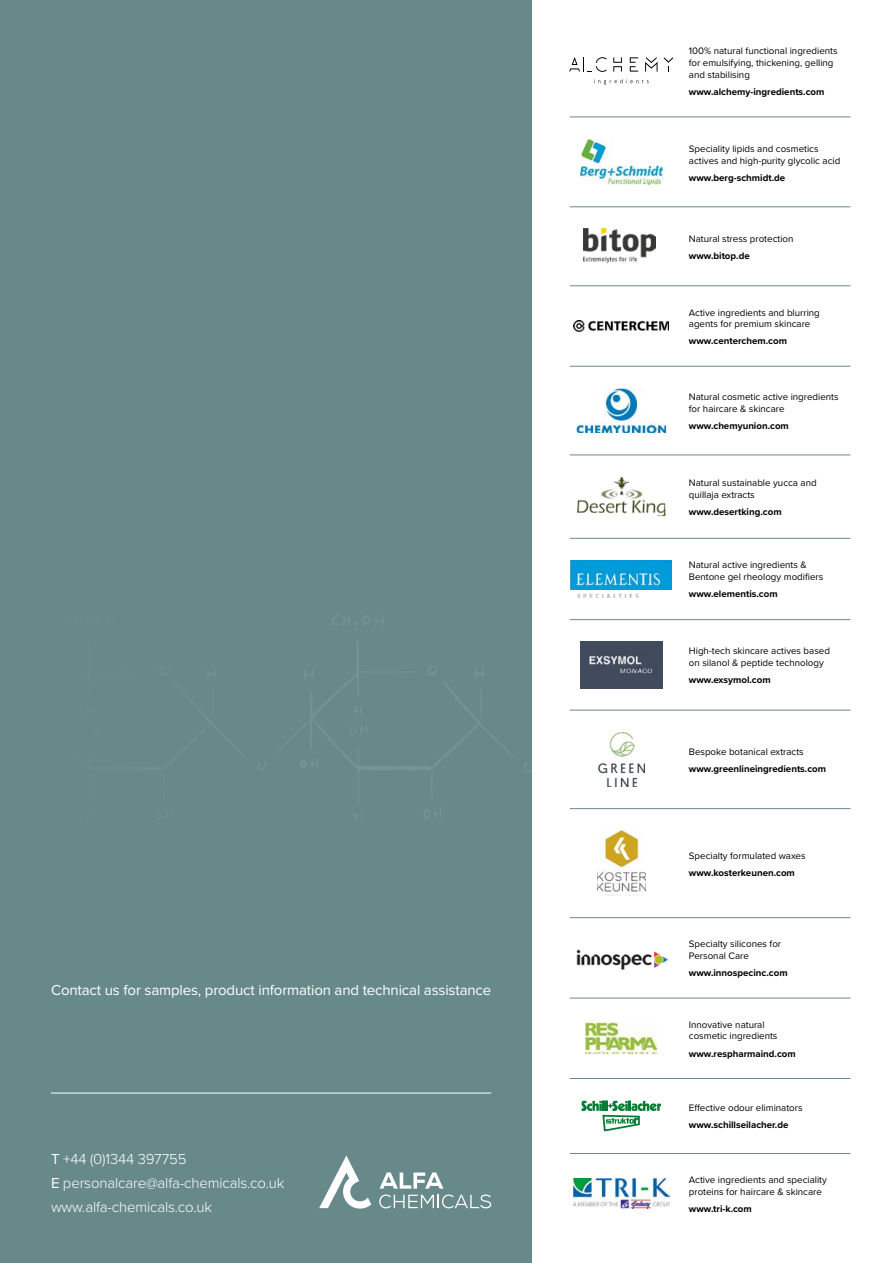
<style>
.page{position:relative;width:893px;height:1263px;background:#fff}
.page>*{position:absolute;margin:0;border:0;box-sizing:border-box;transform-origin:0 0}
.t1{font:300 15px/24px "Proxima Nova";letter-spacing:-.01em;color:#fff}
.t2{font:15px "Proxima Nova";letter-spacing:-.01em;color:#fff}
.t3{font:9.75px/11.7px "Proxima Nova";color:#000}
.t4{font:700 9.75px "Proxima Nova";color:#000}
.s1{font-weight:400}
</style>
<div class="page">
<div style="left:0;top:0;width:531px;height:1263px;background:#67898a"></div>
<hr style="left:570px;top:117px;width:280px;height:1px;background:#67898a">
<hr style="left:570px;top:286px;width:280px;height:1px;background:#67898a">
<hr style="left:570px;top:207px;width:280px;height:1px;background:#67898a">
<hr style="left:570px;top:366px;width:280px;height:1px;background:#67898a">
<hr style="left:570px;top:455px;width:280px;height:1px;background:#67898a">
<hr style="left:570px;top:538px;width:280px;height:1px;background:#67898a">
<hr style="left:570px;top:619px;width:280px;height:1px;background:#67898a">
<hr style="left:570px;top:710px;width:280px;height:1px;background:#67898a">
<hr style="left:51px;top:1093px;width:440px;height:1px;background:#fff">
<hr style="left:570px;top:808px;width:280px;height:1px;background:#67898a">
<hr style="left:570px;top:917px;width:280px;height:1px;background:#67898a">
<hr style="left:570px;top:998px;width:280px;height:1px;background:#67898a">
<hr style="left:570px;top:1078px;width:280px;height:1px;background:#67898a">
<hr style="left:570px;top:1153px;width:280px;height:1px;background:#67898a">
<img style="left:597px;top:831px;width:49px;height:65px">
<svg style="left:594px;top:79px;width:55px;height:5px"></svg>
<svg style="left:613px;top:57px;width:9px;height:15px"></svg>
<svg style="left:630px;top:57px;width:8px;height:15px"></svg>
<svg style="left:645px;top:57px;width:28px;height:15px"></svg>
<svg style="left:569px;top:57px;width:38px;height:15px"></svg>
<img style="left:580px;top:139px;width:82px;height:46px">
<img style="left:574px;top:320px;width:95px;height:12px">
<img style="left:576px;top:388px;width:90px;height:45px">
<img style="left:577px;top:593px;width:62px;height:5px">
<img style="left:571px;top:560px;width:101px;height:29px">
<img style="left:580px;top:642px;width:82px;height:46px">
<img style="left:598px;top:732px;width:46px;height:55px">
<img style="left:586px;top:1023px;width:71px;height:31px">
<svg style="left:581px;top:1100px;width:80px;height:31px"></svg>
<img style="left:573px;top:1178px;width:96px;height:31px">
<svg style="left:319px;top:1155px;width:52px;height:53px"></svg>
<svg style="left:379px;top:1172px;width:112px;height:36px"></svg>
<img style="left:577px;top:477px;width:88px;height:39px">
<img style="left:258px;top:614px;width:273px;height:206px">
<img style="left:577px;top:949px;width:91px;height:21px">
<img style="left:583px;top:229px;width:72px;height:35px">
<h1 class="t2" style="left:51px;top:978px;width:442px">Contact us for samples, product information and technical assistance</h1>
<h1 class="t1" style="left:51px;top:1146px;width:235px"><span class="s1">T</span> +44 (0)1344 397755<br><span class="s1">E</span> personalcare@alfa-chemicals.co.uk www.alfa-chemicals.co.uk</h1>
<p class="t3" style="left:689px;top:45px;width:150px">100% natural functional ingredients for emulsifying, thickening, gelling and stabilising</p>
<p class="t4" style="left:689px;top:84px;width:137px">www.alchemy-ingredients.com</p>
<p class="t3" style="left:689px;top:142px;width:153px">Speciality lipids and cosmetics actives and high-purity glycolic acid</p>
<p class="t4" style="left:689px;top:170px;width:98px">www.berg-schmidt.de</p>
<p class="t3" style="left:689px;top:233px;width:106px">Natural stress protection</p>
<p class="t4" style="left:689px;top:249px;width:62px">www.bitop.de</p>
<p class="t3" style="left:689px;top:306px;width:132px">Active ingredients and blurring agents for premium skincare</p>
<p class="t4" style="left:689px;top:334px;width:100px">www.centerchem.com</p>
<p class="t3" style="left:689px;top:390px;width:151px">Natural cosmetic active ingredients for haircare &amp; skincare</p>
<p class="t4" style="left:689px;top:418px;width:102px">www.chemyunion.com</p>
<p class="t3" style="left:689px;top:477px;width:129px">Natural sustainable yucca and quillaja extracts</p>
<p class="t4" style="left:689px;top:504px;width:94px">www.desertking.com</p>
<p class="t3" style="left:689px;top:559px;width:136px">Natural active ingredients &amp;<br>Bentone gel rheology modifiers</p>
<p class="t4" style="left:689px;top:587px;width:90px">www.elementis.com</p>
<p class="t3" style="left:689px;top:645px;width:143px">High-tech skincare actives based on silanol &amp; peptide technology</p>
<p class="t4" style="left:689px;top:672px;width:83px">www.exsymol.com</p>
<p class="t3" style="left:689px;top:745px;width:116px">Bespoke botanical extracts</p>
<p class="t4" style="left:689px;top:761px;width:139px">www.greenlineingredients.com</p>
<p class="t3" style="left:689px;top:849px;width:118px">Specialty formulated waxes</p>
<p class="t4" style="left:689px;top:865px;width:108px">www.kosterkeunen.com</p>
<p class="t3" style="left:689px;top:938px;width:94px">Specialty silicones for<br>Personal Care</p>
<p class="t4" style="left:689px;top:965px;width:100px">www.innospecinc.com</p>
<p class="t3" style="left:689px;top:1018px;width:90px">Innovative natural cosmetic ingredients</p>
<p class="t4" style="left:689px;top:1046px;width:108px">www.respharmaind.com</p>
<p class="t3" style="left:689px;top:1102px;width:115px">Effective odour eliminators</p>
<p class="t4" style="left:689px;top:1118px;width:101px">www.schillseilacher.de</p>
<p class="t3" style="left:689px;top:1174px;width:139px">Active ingredients and speciality proteins for haircare &amp; skincare</p>
<p class="t4" style="left:689px;top:1201px;width:65px">www.tri-k.com</p>
</div>
